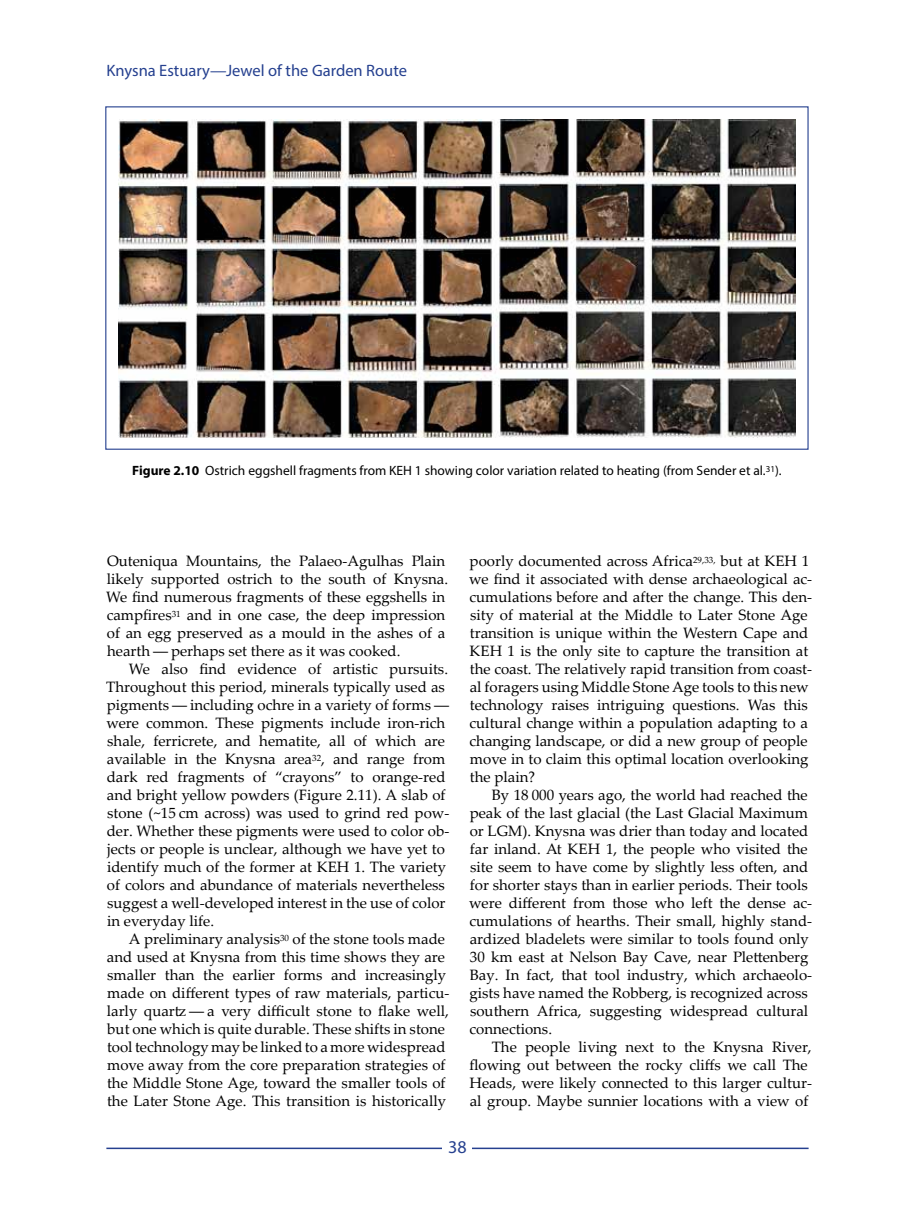
<style>
.page{position:relative;width:915px;height:1212px;background:#fff}
.page>*{position:absolute;margin:0;border:0;box-sizing:border-box;transform-origin:0 0}
.t1{font:18px "Myriad Pro";color:#25408f}
.t2{font:16.5px "Myriad Pro";color:#25408f}
.t3{font:15px/18px "Palatino Linotype";color:#000}
.t4{font:13.5px "Myriad Pro";color:#000}
.s1{font-weight:700}
</style>
<div class="page">
<hr style="left:106px;top:1147px;width:702px;height:2px;background:#25408f">
<div style="left:442px;top:1140px;width:30px;height:14px;background:#fff"></div>
<img style="left:118px;top:119px;width:677px;height:318px">
<p class="t2" style="left:106px;top:60px;width:302px">Knysna Estuary—Jewel of the Garden Route</p>
<p class="t4" style="left:132px;top:462px;width:650px"><span class="s1">Figure 2.10</span> Ostrich eggshell fragments from KEH 1 showing color variation related to heating (from Sender et al.<sup>31</sup>).</p>
<p class="t3" style="left:106px;top:551px;width:343px">Outeniqua Mountains, the Palaeo-Agulhas Plain likely supported ostrich to the south of Knysna.<br>We find numerous fragments of these eggshells in campfires<sup>31</sup> and in one case, the deep impression of an egg preserved as a mould in the ashes of a hearth ― perhaps set there as it was cooked.</p>
<p class="t3" style="left:106px;top:659px;width:344px;text-indent:23px">We also find evidence of artistic pursuits.<br>Throughout this period, minerals typically used as pigments ― including ochre in a variety of forms ― were common. These pigments include iron-rich shale, ferricrete, and hematite, all of which are available in the Knysna area<sup>32</sup>, and range from dark red fragments of “crayons” to orange-red and bright yellow powders (Figure 2.11). A slab of stone (~15 cm across) was used to grind red pow&shy;der. Whether these pigments were used to color ob&shy;jects or people is unclear, although we have yet to identify much of the former at KEH 1. The variety of colors and abundance of materials nevertheless suggest a well-developed interest in the use of color in everyday life.</p>
<p class="t3" style="left:107px;top:929px;width:344px;text-indent:22px">A preliminary analysis<sup>30</sup> of the stone tools made and used at Knysna from this time shows they are smaller than the earlier forms and increasingly made on different types of raw materials, particu&shy;larly quartz ― a very difficult stone to flake well, but one which is quite durable. These shifts in stone tool technology may be linked to a more widespread move away from the core preparation strategies of the Middle Stone Age, toward the smaller tools of the Later Stone Age. This transition is historically</p>
<p class="t3" style="left:469px;top:551px;width:344px">poorly documented across Africa<sup>29,33,</sup> but at KEH 1 we find it associated with dense archaeological ac&shy;cumulations before and after the change. This den&shy;sity of material at the Middle to Later Stone Age transition is unique within the Western Cape and KEH 1 is the only site to capture the transition at the coast. The relatively rapid transition from coast&shy;al foragers using Middle Stone Age tools to this new technology raises intriguing questions. Was this cultural change within a population adapting to a changing landscape, or did a new group of people move in to claim this optimal location overlooking the plain?</p>
<p class="t3" style="left:469px;top:785px;width:344px;text-indent:22px">By 18 000 years ago, the world had reached the peak of the last glacial (the Last Glacial Maximum or LGM). Knysna was drier than today and located far inland. At KEH 1, the people who visited the site seem to have come by slightly less often, and for shorter stays than in earlier periods. Their tools were different from those who left the dense ac&shy;cumulations of hearths. Their small, highly stand&shy;ardized bladelets were similar to tools found only 30 km east at Nelson Bay Cave, near Plettenberg Bay. In fact, that tool industry, which archaeolo&shy;gists have named the Robberg, is recognized across southern Africa, suggesting widespread cultural connections.</p>
<p class="t3" style="left:469px;top:1037px;width:344px;text-indent:22px">The people living next to the Knysna River, flowing out between the rocky cliffs we call The Heads, were likely connected to this larger cultur&shy;al group. Maybe sunnier locations with a view of</p>
<p class="t1" style="left:448px;top:1136px;width:20px">38</p>
</div>
